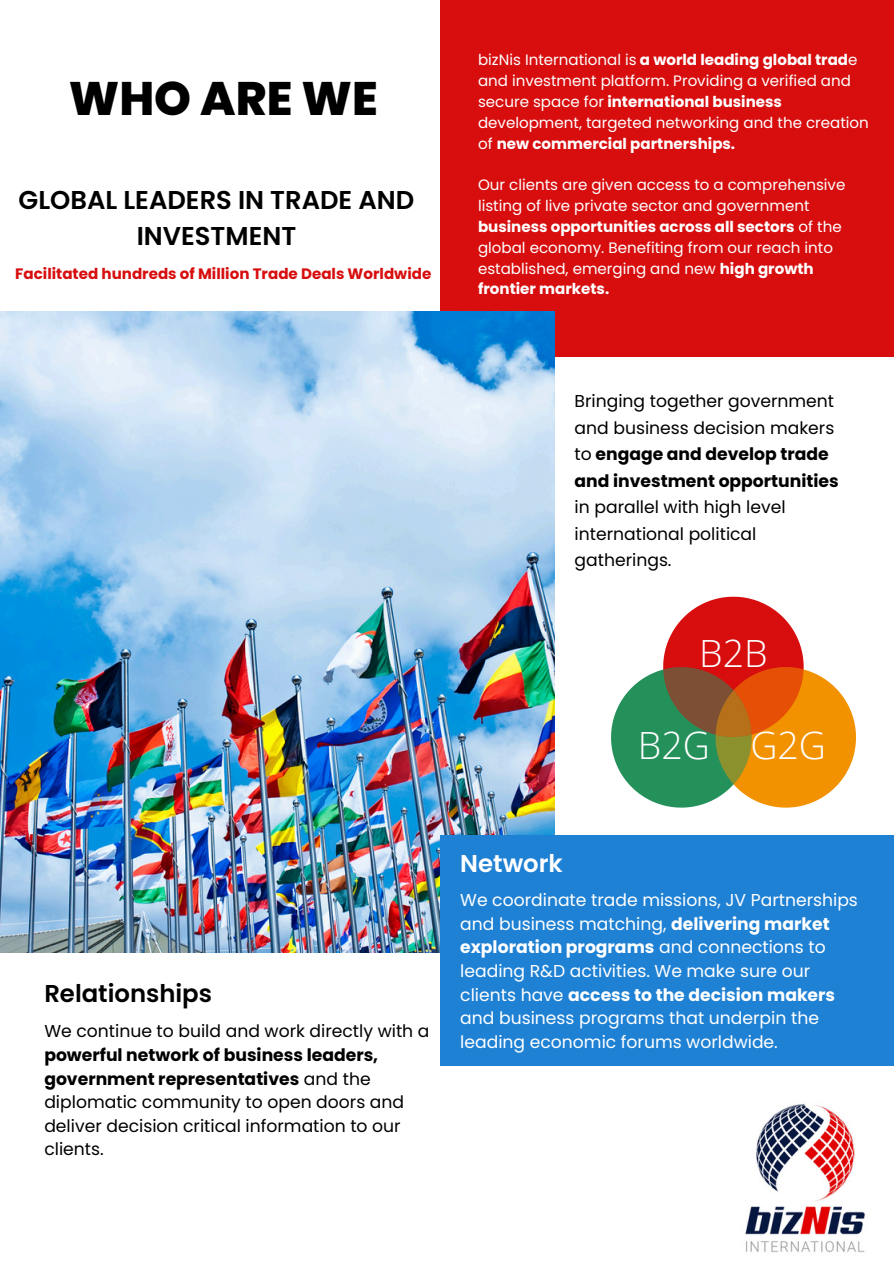
<style>
.page{position:relative;width:894px;height:1264px;background:#fff}
.page>*{position:absolute;margin:0;border:0;box-sizing:border-box;transform-origin:0 0}
.t1{font:800 46.95px "Poppins";color:#000}
.t2{font:300 37.5px "Open Sans";color:#fff}
.t3{font:600 25.8px/36px "Poppins";color:#000;text-align:center}
.t4{font:600 24.3px "Poppins";color:#000}
.t5{font:600 24.3px "Poppins";color:#fff}
.t6{font:17.25px/23.7px "Poppins";color:#fff}
.t7{font:17.25px/23.7px "Poppins";color:#000}
.t8{font:17.1px/26.4px "Poppins";color:#000}
.t9{font:15px/20.9px "Poppins";color:#fff}
.t10{font:700 15px "Poppins";color:#d70d0e}
.s1{font-weight:700}
</style>
<div class="page">
<div style="left:440px;top:0;width:453px;height:357px;background:#d70d0e"></div>
<img style="left:0;top:311px;width:554px;height:641px">
<div style="left:440px;top:835px;width:453px;height:230px;background:#1f81d4"></div>
<svg style="left:611px;top:596px;width:244px;height:211px"></svg>
<img style="left:745px;top:1103px;width:120px;height:150px">
<h4 class="t1" style="left:69px;top:66px;width:310px">WHO ARE WE</h4>
<h1 class="t3" style="left:19px;top:182px;width:397px">GLOBAL LEADERS IN TRADE AND<br>INVESTMENT</h1>
<h3 class="t10" style="left:15px;top:263px;width:417px">Facilitated hundreds of Million Trade Deals Worldwide</h3>
<p class="t9" style="left:478px;top:50px;width:392px">bizNis International is <span class="s1">a world leading global trad</span>e and investment platform. Providing a verified and secure space for <span class="s1">international business </span>development, targeted networking and the creation of <span class="s1">new commercial partnerships.</span></p>
<p class="t9" style="left:478px;top:175px;width:369px">Our clients are given access to a comprehensive listing of live private sector and government <span class="s1">business opportunities across all sectors</span> of the global economy. Benefiting from our reach into established, emerging and new <span class="s1">high growth frontier markets.</span></p>
<h6 class="t8" style="left:574px;top:388px;width:265px">Bringing together government and business decision makers to <span class="s1">engage and develop trade and investment opportunities </span>in parallel with high level international political gatherings.</h6>
<h4 class="t2" style="left:699px;top:627px;width:70px">B2B</h4>
<h6 class="t2" style="left:637px;top:719px;width:74px">B2G</h6>
<p class="t2" style="left:750px;top:719px;width:77px">G2G</p>
<h2 class="t4" style="left:44px;top:976px;width:169px">Relationships</h2>
<p class="t7" style="left:44px;top:1019px;width:386px">We continue to build and work directly with a <span class="s1">powerful network of business leaders, government representatives</span> and the diplomatic community to open doors and deliver decision critical information to our clients.</p>
<h6 class="t5" style="left:460px;top:846px;width:104px">Network</h6>
<p class="t6" style="left:460px;top:888px;width:399px">We coordinate trade missions, JV Partnerships and business matching, <span class="s1">delivering market exploration programs</span> and connections to leading R&amp;D activities. We make sure our clients have <span class="s1">access to the decision makers </span>and business programs that underpin the leading economic forums worldwide.</p>
</div>
